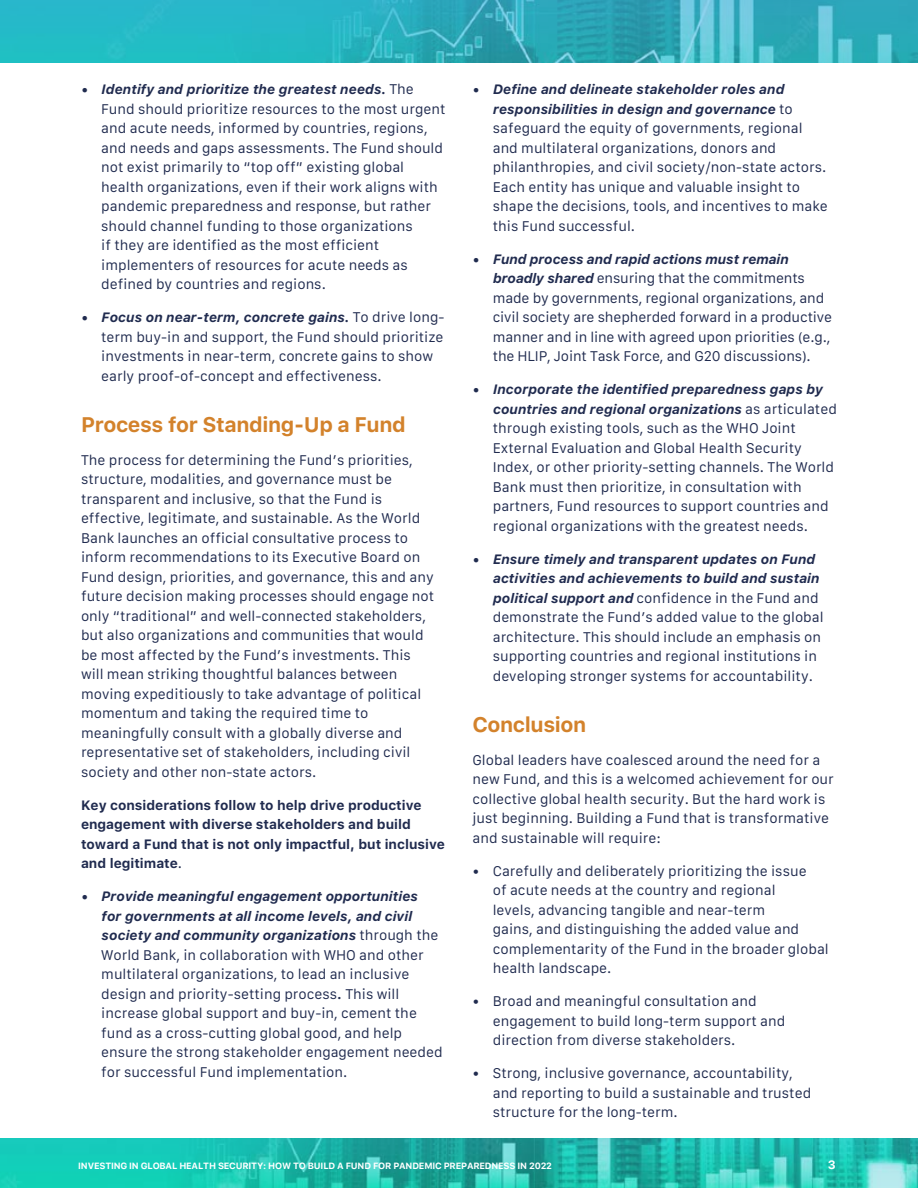
<style>
.page{position:relative;width:918px;height:1188px;background:#fff}
.page>*{position:absolute;margin:0;border:0;box-sizing:border-box;transform-origin:0 0}
.A_head{font:700 21px "Galvji";letter-spacing:-.02em;color:#d3822b}
.Footnote{font:13.5px/19.5px "Galvji";color:#202b4f}
.Footnote-2{font:700 13.5px/19.5px "Galvji";color:#202b4f}
.t1{font:700 12px "Galvji";color:#fff}
.t2{font:700 9px "Galvji";letter-spacing:-.02em;color:#fff}
.s1{font-weight:700;font-style:italic}
.s2{font-weight:400}
</style>
<div class="page">
<img style="left:0;top:1138px;width:918px;height:50px">
<img style="left:0;top:0;width:918px;height:63px">
<p class="Footnote" style="left:101px;top:80px;width:346px;text-indent:-20px"><span class="s1">• Identify and prioritize the greatest needs.</span> The Fund should prioritize resources to the most urgent and acute needs, informed by countries, regions, and needs and gaps assessments. The Fund should not exist primarily to “top off” existing global health organizations, even if their work aligns with pandemic preparedness and response, but rather should channel funding to those organizations<br>if they are identified as the most efficient implementers of resources for acute needs as defined by countries and regions.</p>
<p class="Footnote" style="left:101px;top:308px;width:345px;text-indent:-20px"><span class="s1">• Focus on near-term, concrete gains.</span> To drive long&shy;term buy-in and support, the Fund should prioritize investments in near-term, concrete gains to show early proof-of-concept and effectiveness.</p>
<p class="A_head" style="left:81px;top:412px;width:326px">Process for Standing-Up a Fund</p>
<p class="Footnote" style="left:81px;top:450px;width:355px">The process for determining the Fund’s priorities, structure, modalities, and governance must be transparent and inclusive, so that the Fund is effective, legitimate, and sustainable. As the World Bank launches an official consultative process to inform recommendations to its Executive Board on Fund design, priorities, and governance, this and any future decision making processes should engage not only “traditional” and well-connected stakeholders, but also organizations and communities that would be most affected by the Fund’s investments. This will mean striking thoughtful balances between moving expeditiously to take advantage of political momentum and taking the required time to meaningfully consult with a globally diverse and representative set of stakeholders, including civil society and other non-state actors.</p>
<p class="Footnote-2" style="left:81px;top:795px;width:366px">Key considerations follow to help drive productive engagement with diverse stakeholders and build toward a Fund that is not only impactful, but inclusive and legitimate<span class="s2">.</span></p>
<p class="Footnote" style="left:101px;top:887px;width:343px;text-indent:-20px"><span class="s1">• Provide meaningful engagement opportunities<br>for governments at all income levels, and civil society and community organizations</span> through the World Bank, in collaboration with WHO and other multilateral organizations, to lead an inclusive design and priority-setting process<span class="s1">.</span> This will increase global support and buy-in, cement the fund as a cross-cutting global good, and help ensure the strong stakeholder engagement needed for successful Fund implementation.</p>
<p class="Footnote" style="left:493px;top:80px;width:337px;text-indent:-20px"><span class="s1">• Define and delineate stakeholder roles and responsibilities in design and governance</span> to safeguard the equity of governments, regional and multilateral organizations, donors and philanthropies, and civil society/non-state actors.<br>Each entity has unique and valuable insight to shape the decisions, tools, and incentives to make this Fund successful.</p>
<p class="Footnote" style="left:493px;top:249px;width:341px;text-indent:-20px"><span class="s1">• Fund process and rapid actions must remain broadly shared</span> ensuring that the commitments made by governments, regional organizations, and civil society are shepherded forward in a productive manner and in line with agreed upon priorities (e.g., the HLIP, Joint Task Force, and G20 discussions).</p>
<p class="Footnote" style="left:493px;top:380px;width:346px;text-indent:-20px"><span class="s1">• Incorporate the identified preparedness gaps by countries and regional organizations</span> as articulated through existing tools, such as the WHO Joint External Evaluation and Global Health Security Index, or other priority-setting channels. The World Bank must then prioritize, in consultation with partners, Fund resources to support countries and regional organizations with the greatest needs.</p>
<p class="Footnote" style="left:493px;top:549px;width:332px;text-indent:-20px"><span class="s1">• Ensure timely and transparent updates on Fund activities and achievements to build and sustain political support and</span> confidence in the Fund and demonstrate the Fund’s added value to the global architecture. This should include an emphasis on supporting countries and regional institutions in developing stronger systems for accountability.</p>
<p class="A_head" style="left:472px;top:712px;width:115px">Conclusion</p>
<p class="Footnote" style="left:472px;top:750px;width:363px">Global leaders have coalesced around the need for a new Fund, and this is a welcomed achievement for our collective global health security. But the hard work is just beginning. Building a Fund that is transformative and sustainable will require:</p>
<p class="Footnote" style="left:493px;top:861px;width:338px;text-indent:-20px">• Carefully and deliberately prioritizing the issue<br>of acute needs at the country and regional<br>levels, advancing tangible and near-term<br>gains, and distinguishing the added value and complementarity of the Fund in the broader global health landscape.</p>
<p class="Footnote" style="left:493px;top:992px;width:294px;text-indent:-20px">• Broad and meaningful consultation and engagement to build long-term support and direction from diverse stakeholders.</p>
<p class="Footnote" style="left:493px;top:1064px;width:320px;text-indent:-20px">• Strong, inclusive governance, accountability, and reporting to build a sustainable and trusted structure for the long-term.</p>
<p class="t2" style="left:78px;top:1161px;width:475px">INVESTING IN GLOBAL HEALTH SECURITY: HOW TO BUILD A FUND FOR PANDEMIC PREPAREDNESS IN 2022</p>
<p class="t1" style="left:828px;top:1158px;width:10px">3</p>
</div>
